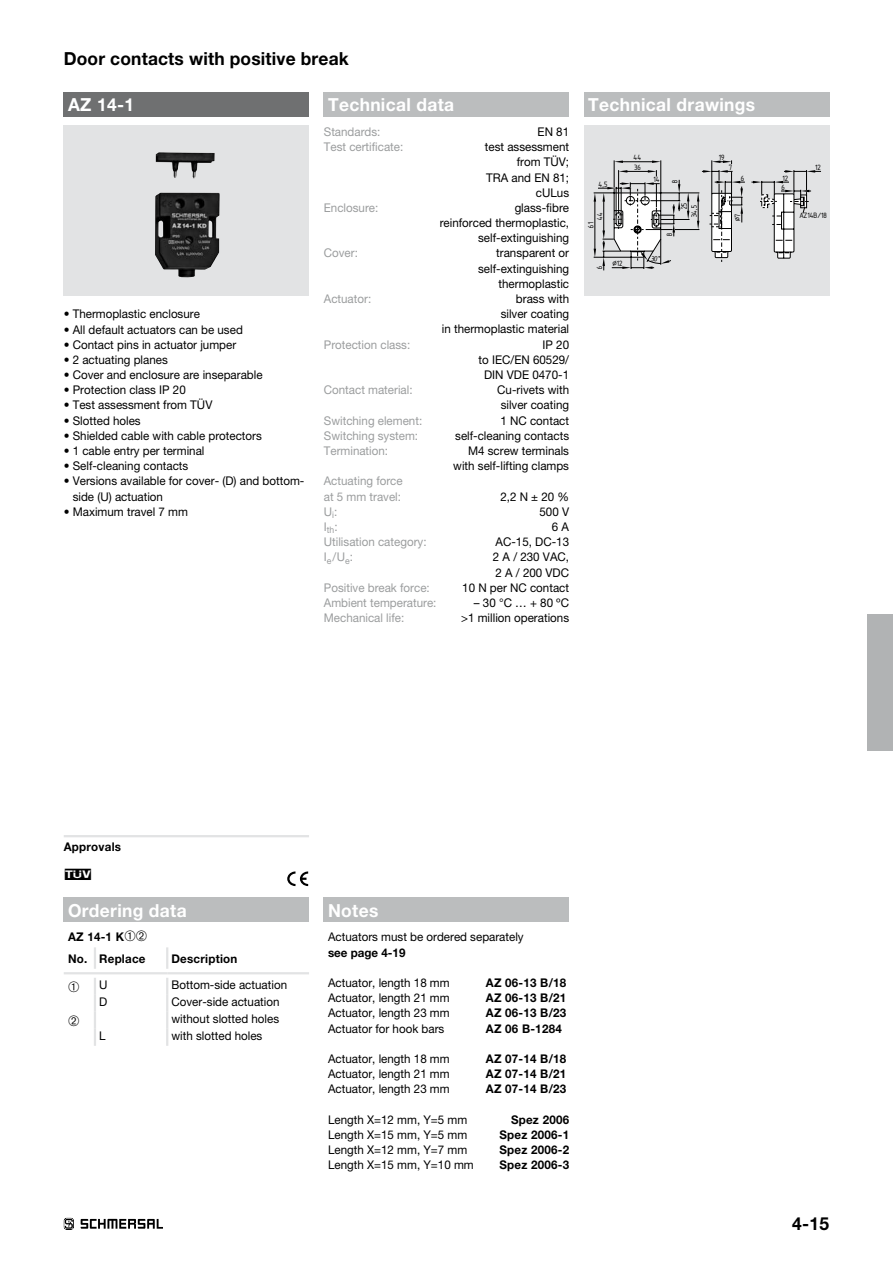
<style>
.page{position:relative;width:893px;height:1263px;background:#fff}
.page>*{position:absolute;margin:0;border:0;box-sizing:border-box;transform-origin:0 0}
.t1{font:700 18px "Helvetica Neue";letter-spacing:.02em;color:#fff;scale:.96 1}
.t2{font:700 18px "Helvetica Neue";letter-spacing:.01em;color:#000;scale:.96 1}
.t3{font:15.9px "Signmaster Regulr";color:#000}
.t4{font:12px/15.1px "Helvetica Neue";color:#000;text-align:right;scale:.96 1}
.t5{font:12px/15.1px "Helvetica Neue";color:#9b9d9e;scale:.96 1}
.t6{font:700 12px/21.5px "Helvetica Neue";letter-spacing:.02em;color:#000;scale:.96 1}
.t7{font:12px "Isonorm 3098";color:#000}
.t8{font:700 12px "Helvetica Neue";color:#000;scale:.96 1}
</style>
<div class="page">
<svg style="left:64px;top:1218px;width:10px;height:12px"></svg>
<svg style="left:81px;top:1219px;width:82px;height:10px"></svg>
<div style="left:867px;top:614px;width:26px;height:136px;background:#b1b3b4"></div>
<hr style="left:64px;top:835px;width:245px;height:2px;background:#e2e3e4">
<svg style="left:287px;top:871px;width:21px;height:15px"></svg>
<div style="left:64px;top:897px;width:245px;height:25px;background:#bbbdbe"></div>
<div style="left:324px;top:92px;width:245px;height:25px;background:#bbbdbe"></div>
<div style="left:324px;top:897px;width:245px;height:25px;background:#bbbdbe"></div>
<div style="left:64px;top:92px;width:245px;height:25px;background:#6f7071"></div>
<div style="left:64px;top:126px;width:245px;height:170px;background:#e2e3e4"></div>
<img style="left:155px;top:152px;width:65px;height:126px">
<hr style="left:94px;top:947px;width:2px;height:22px;background:#e2e3e4">
<hr style="left:166px;top:947px;width:2px;height:22px;background:#e2e3e4">
<hr style="left:64px;top:972px;width:31px;height:2px;background:#e2e3e4">
<hr style="left:95px;top:972px;width:72px;height:2px;background:#e2e3e4">
<hr style="left:167px;top:972px;width:142px;height:2px;background:#e2e3e4">
<svg style="left:94px;top:978px;width:2px;height:68px"></svg>
<svg style="left:166px;top:978px;width:2px;height:68px"></svg>
<div style="left:584px;top:126px;width:245px;height:170px;background:#e2e3e4"></div>
<div style="left:584px;top:92px;width:245px;height:25px;background:#bbbdbe"></div>
<svg style="left:593px;top:160px;width:228px;height:110px"></svg>
<h1 class="t2" style="left:64px;top:48px;width:298px">Door contacts with positive break</h1>
<h1 class="t1" style="left:68px;top:88px;width:26px">AZ</h1>
<h1 class="t1" style="left:68px;top:94px;width:70px">AZ 14-1</h1>
<h1 class="t1" style="left:328px;top:94px;width:133px">Technical data</h1>
<p class="t4" style="left:64px;top:306px;width:143px">• Thermoplastic enclosure</p>
<p class="t4" style="left:64px;top:321px;width:188px">• All default actuators can be used</p>
<p class="t4" style="left:64px;top:337px;width:181px">• Contact pins in actuator jumper</p>
<p class="t4" style="left:64px;top:352px;width:110px">• 2 actuating planes</p>
<p class="t4" style="left:64px;top:367px;width:209px">• Cover and enclosure are inseparable</p>
<p class="t4" style="left:64px;top:382px;width:129px">• Protection class IP 20</p>
<p class="t4" style="left:64px;top:397px;width:156px">• Test assessment from TÜV</p>
<p class="t4" style="left:64px;top:413px;width:82px">• Slotted holes</p>
<p class="t4" style="left:64px;top:428px;width:208px">• Shielded cable with cable protectors</p>
<p class="t4" style="left:64px;top:443px;width:148px">• 1 cable entry per terminal</p>
<p class="t4" style="left:64px;top:458px;width:131px">• Self-cleaning contacts</p>
<p class="t4" style="left:73px;top:473px;width:243px;text-align:left;text-indent:-9px">• Versions available for cover- (D) and bottom&shy;side (U) actuation</p>
<p class="t4" style="left:64px;top:504px;width:131px">• Maximum travel 7 mm</p>
<p class="t5" style="left:324px;top:124px;width:60px">Standards:</p>
<p class="t4" style="left:538px;top:124px;width:34px">EN 81</p>
<p class="t5" style="left:324px;top:139px;width:84px">Test certificate:</p>
<p class="t4" style="left:485px;top:139px;width:89px">test assessment from TÜV;<br>TRA and EN 81; cULus</p>
<p class="t5" style="left:324px;top:200px;width:58px">Enclosure:</p>
<p class="t4" style="left:440px;top:200px;width:136px">glass-fibre<br>reinforced thermoplastic, self-extinguishing</p>
<p class="t5" style="left:324px;top:245px;width:37px">Cover:</p>
<p class="t4" style="left:478px;top:245px;width:96px">transparent or self-extinguishing thermoplastic</p>
<p class="t5" style="left:324px;top:291px;width:51px">Actuator:</p>
<p class="t4" style="left:442px;top:291px;width:134px">brass with<br>silver coating<br>in thermoplastic material</p>
<p class="t5" style="left:324px;top:337px;width:92px">Protection class:</p>
<p class="t4" style="left:479px;top:337px;width:96px">IP 20<br>to IEC/EN 60529/<br>DIN VDE 0470-1</p>
<p class="t5" style="left:324px;top:382px;width:94px">Contact material:</p>
<p class="t4" style="left:497px;top:382px;width:76px;text-align:left">Cu-rivets with silver coating</p>
<p class="t5" style="left:324px;top:413px;width:104px">Switching element:</p>
<p class="t4" style="left:500px;top:413px;width:73px">1 NC contact</p>
<p class="t5" style="left:324px;top:428px;width:100px">Switching system:</p>
<p class="t4" style="left:455px;top:428px;width:120px">self-cleaning contacts</p>
<p class="t5" style="left:324px;top:443px;width:69px">Termination:</p>
<p class="t4" style="left:453px;top:443px;width:122px">M4 screw terminals with self-lifting clamps</p>
<p class="t5" style="left:324px;top:473px;width:84px">Actuating force at 5 mm travel:</p>
<p class="t4" style="left:500px;top:488px;width:73px">2,2 N ± 20 %</p>
<p class="t5" style="left:324px;top:504px;width:16px">U<sub>i</sub>:</p>
<p class="t4" style="left:539px;top:504px;width:32px">500 V</p>
<p class="t5" style="left:324px;top:519px;width:16px">I<sub>th</sub>:</p>
<p class="t4" style="left:552px;top:519px;width:19px">6 A</p>
<p class="t5" style="left:324px;top:534px;width:108px">Utilisation category:</p>
<p class="t4" style="left:496px;top:534px;width:78px">AC-15, DC-13</p>
<p class="t5" style="left:324px;top:549px;width:32px">I<sub>e</sub>/U<sub>e</sub>:</p>
<p class="t4" style="left:493px;top:549px;width:81px;text-align:left">2 A / 230 VAC,<br>2 A / 200 VDC</p>
<p class="t5" style="left:324px;top:580px;width:112px">Positive break force:</p>
<p class="t4" style="left:462px;top:580px;width:113px">10 N per NC contact</p>
<p class="t5" style="left:324px;top:595px;width:119px">Ambient temperature:</p>
<p class="t4" style="left:474px;top:595px;width:101px">– 30 °C … + 80 ºC</p>
<p class="t5" style="left:324px;top:610px;width:85px">Mechanical life:</p>
<p class="t4" style="left:461px;top:610px;width:114px">&gt;1 million operations</p>
<h1 class="t1" style="left:588px;top:94px;width:175px">Technical drawings</h1>
<p class="t7" style="left:634px;top:149px;width:9px">44</p>
<p class="t7" style="left:719px;top:149px;width:7px">19</p>
<p class="t7" style="left:635px;top:159px;width:8px">36</p>
<p class="t7" style="left:654px;top:171px;width:8px">14</p>
<p class="t7" style="left:599px;top:176px;width:10px">4,5</p>
<p class="t7" style="left:666px;top:183px;width:5px;rotate:-90deg">8</p>
<p class="t7" style="left:591px;top:220px;width:9px;rotate:-90deg">44</p>
<p class="t7" style="left:582px;top:228px;width:7px;rotate:-90deg">61</p>
<p class="t7" style="left:591px;top:269px;width:5px;rotate:-90deg">6</p>
<p class="t7" style="left:613px;top:255px;width:12px">¤12</p>
<p class="t7" style="left:661px;top:236px;width:5px;rotate:-90deg">8</p>
<p class="t7" style="left:676px;top:209px;width:8px;rotate:-90deg">25</p>
<p class="t7" style="left:686px;top:217px;width:14px;rotate:-90deg">34,5</p>
<p class="t7" style="left:729px;top:159px;width:5px">7</p>
<p class="t7" style="left:741px;top:169px;width:5px">6</p>
<p class="t7" style="left:783px;top:169px;width:7px">12</p>
<p class="t7" style="left:782px;top:178px;width:5px">6</p>
<p class="t7" style="left:729px;top:221px;width:9px;rotate:-90deg">¤7</p>
<p class="t7" style="left:815px;top:159px;width:7px">12</p>
<p class="t7" style="left:800px;top:207px;width:29px">AZ14B/18</p>
<p class="t6" style="left:64px;top:836px;width:61px">Approvals</p>
<h2 class="t3" style="left:64px;top:865px;width:29px">F</h2>
<h1 class="t1" style="left:68px;top:899px;width:125px">Ordering data</h1>
<p class="t6" style="left:68px;top:926px;width:84px">AZ 14-1 K➀➁<br>No. Replace</p>
<p class="t6" style="left:171px;top:947px;width:70px">Description</p>
<p class="t4" style="left:99px;top:977px;width:10px">U</p>
<p class="t4" style="left:171px;top:977px;width:122px">Bottom-side actuation</p>
<p class="t4" style="left:99px;top:994px;width:10px">D</p>
<p class="t4" style="left:171px;top:994px;width:114px">Cover-side actuation</p>
<p class="t4" style="left:171px;top:1011px;width:114px">without slotted holes</p>
<p class="t4" style="left:99px;top:1028px;width:8px">L</p>
<p class="t4" style="left:171px;top:1028px;width:96px">with slotted holes</p>
<h1 class="t1" style="left:328px;top:899px;width:54px">Notes</h1>
<p class="t4" style="left:328px;top:929px;width:205px">Actuators must be ordered separately</p>
<p class="t8" style="left:328px;top:945px;width:82px">see page 4-19</p>
<p class="t4" style="left:328px;top:975px;width:128px">Actuator, length 18 mm</p>
<p class="t6" style="left:486px;top:972px;width:85px">AZ 06-13 B/18</p>
<p class="t4" style="left:328px;top:990px;width:128px">Actuator, length 21 mm</p>
<p class="t6" style="left:486px;top:987px;width:85px">AZ 06-13 B/21</p>
<p class="t4" style="left:328px;top:1005px;width:128px">Actuator, length 23 mm</p>
<p class="t6" style="left:486px;top:1002px;width:85px">AZ 06-13 B/23</p>
<p class="t4" style="left:328px;top:1020px;width:123px">Actuator for hook bars</p>
<p class="t6" style="left:486px;top:1017px;width:81px">AZ 06 B-1284</p>
<p class="t4" style="left:328px;top:1051px;width:128px">Actuator, length 18 mm</p>
<p class="t6" style="left:486px;top:1048px;width:85px">AZ 07-14 B/18</p>
<p class="t4" style="left:328px;top:1066px;width:128px">Actuator, length 21 mm</p>
<p class="t6" style="left:486px;top:1063px;width:85px">AZ 07-14 B/21</p>
<p class="t4" style="left:328px;top:1081px;width:128px">Actuator, length 23 mm</p>
<p class="t6" style="left:486px;top:1078px;width:85px">AZ 07-14 B/23</p>
<p class="t4" style="left:328px;top:1112px;width:147px">Length X=12 mm, Y=5 mm</p>
<p class="t6" style="left:511px;top:1108px;width:62px">Spez 2006</p>
<p class="t4" style="left:328px;top:1127px;width:147px">Length X=15 mm, Y=5 mm</p>
<p class="t6" style="left:499px;top:1124px;width:74px">Spez 2006-1</p>
<p class="t4" style="left:328px;top:1142px;width:147px">Length X=12 mm, Y=7 mm</p>
<p class="t6" style="left:499px;top:1139px;width:74px">Spez 2006-2</p>
<p class="t4" style="left:328px;top:1157px;width:153px">Length X=15 mm, Y=10 mm</p>
<p class="t6" style="left:499px;top:1154px;width:74px">Spez 2006-3</p>
<h1 class="t2" style="left:792px;top:1212px;width:40px">4-15</h1>
</div>
